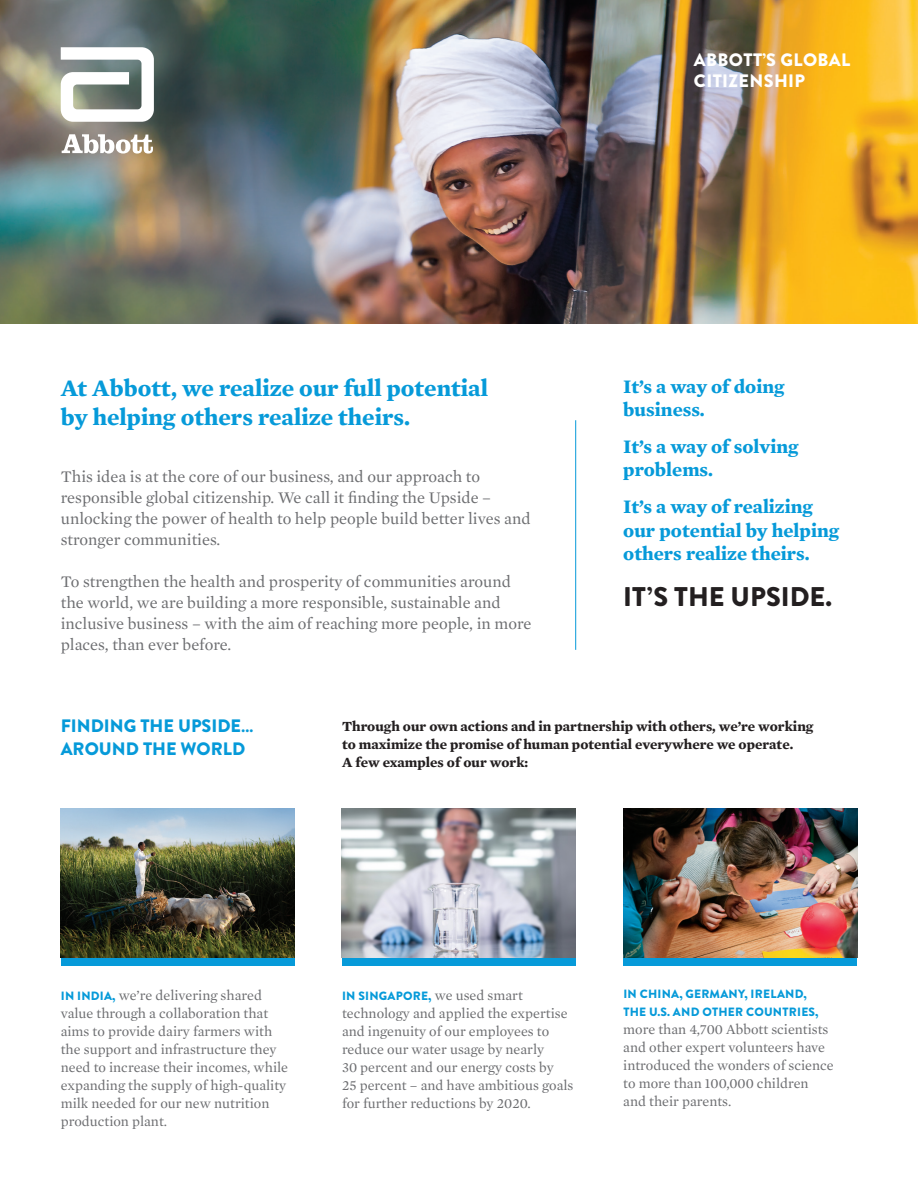
<style>
.page{position:relative;width:918px;height:1188px;background:#fff}
.page>*{position:absolute;margin:0;border:0;box-sizing:border-box;transform-origin:0 0}
.t1{font:900 27px "Brandon Grotesque";color:#231f20}
.t2{font:700 24px/28.8px "Mercury Text G1";color:#069ad9}
.t3{font:700 19.5px/23.4px "Mercury Text G1";color:#069ad9}
.t4{font:900 18px/22.5px "Brandon Grotesque";color:#069ad9}
.t5{font:900 18px/21px "Brandon Grotesque";letter-spacing:.02em;color:#fff}
.Mercury_BODY{font:16.5px/21px "Mercury Text G1";color:#6c6d70}
.Mercury_BODY-2{font:14.25px/18px "Mercury Text G1";color:#6c6d70}
.Mercury_BODY-3{font:700 14.25px/18px "Mercury Text G1";color:#231f20}
.Mercury_BODY-4{font:900 12px/18px "Brandon Grotesque";letter-spacing:.02em;color:#069ad9}
.s1{font-family:"Brandon Grotesque";font-weight:900;font-size:12px;color:#069ad9}
.s2{font-family:"Mercury Text G1";font-weight:400;font-size:14.25px;color:#6c6d70}
</style>
<div class="page">
<img style="left:0;top:0;width:918px;height:324px">
<svg style="left:61px;top:47px;width:93px;height:75px"></svg>
<svg style="left:62px;top:134px;width:91px;height:20px"></svg>
<img style="left:61px;top:808px;width:234px;height:150px">
<img style="left:623px;top:808px;width:234px;height:150px">
<img style="left:342px;top:808px;width:234px;height:150px">
<div style="left:61px;top:958px;width:234px;height:8px;background:#069ad9"></div>
<div style="left:342px;top:958px;width:234px;height:8px;background:#069ad9"></div>
<div style="left:623px;top:958px;width:234px;height:8px;background:#069ad9"></div>
<hr style="left:575px;top:420px;width:1px;height:230px;background:#069ad9">
<p class="t5" style="left:694px;top:49px;width:158px">ABBOTT’S GLOBAL<br>CITIZENSHIP</p>
<p class="t2" style="left:61px;top:372px;width:429px">At Abbott, we realize our full potential by helping others realize theirs.</p>
<p class="Mercury_BODY" style="left:61px;top:465px;width:471px">This idea is at the core of our business, and our approach to responsible global citizenship. We call it finding the Upside – unlocking the power of health to help people build better lives and stronger communities.</p>
<p class="Mercury_BODY" style="left:61px;top:570px;width:472px">To strengthen the health and prosperity of communities around the world, we are building a more responsible, sustainable and inclusive business – with the aim of reaching more people, in more places, than ever before.</p>
<p class="t3" style="left:623px;top:374px;width:163px">It’s a way of doing business.</p>
<p class="t3" style="left:623px;top:434px;width:177px">It’s a way of solving problems.</p>
<p class="t3" style="left:623px;top:494px;width:217px">It’s a way of realizing our potential by helping others realize theirs.</p>
<p class="t1" style="left:623px;top:577px;width:210px">IT’S THE UPSIDE.</p>
<p class="t4" style="left:61px;top:715px;width:194px">FINDING THE UPSIDE…<br>AROUND THE WORLD</p>
<p class="Mercury_BODY-3" style="left:342px;top:716px;width:473px">Through our own actions and in partnership with others, we’re working to maximize the promise of human potential everywhere we operate.<br>A few examples of our work:</p>
<p class="Mercury_BODY-2" style="left:61px;top:986px;width:229px"><span class="s1">IN INDIA,</span> we’re delivering shared value through a collaboration that aims to provide dairy farmers with the support and infrastructure they need to increase their incomes, while expanding the supply of high-quality milk needed for our new nutrition production plant.</p>
<p class="Mercury_BODY-4" style="left:342px;top:987px;width:182px">IN SINGAPORE, <span class="s2">we used smart</span></p>
<p class="Mercury_BODY-2" style="left:342px;top:1004px;width:233px">technology and applied the expertise and ingenuity of our employees to reduce our water usage by nearly<br>30 percent and our energy costs by<br>25 percent – and have ambitious goals for further reductions by 2020.</p>
<p class="Mercury_BODY-4" style="left:623px;top:985px;width:197px">IN CHINA, GERMANY, IRELAND,<br>THE U.S. AND OTHER COUNTRIES,</p>
<p class="Mercury_BODY-2" style="left:623px;top:1019px;width:212px">more than 4,700 Abbott scientists and other expert volunteers have introduced the wonders of science to more than 100,000 children and their parents.</p>
</div>
